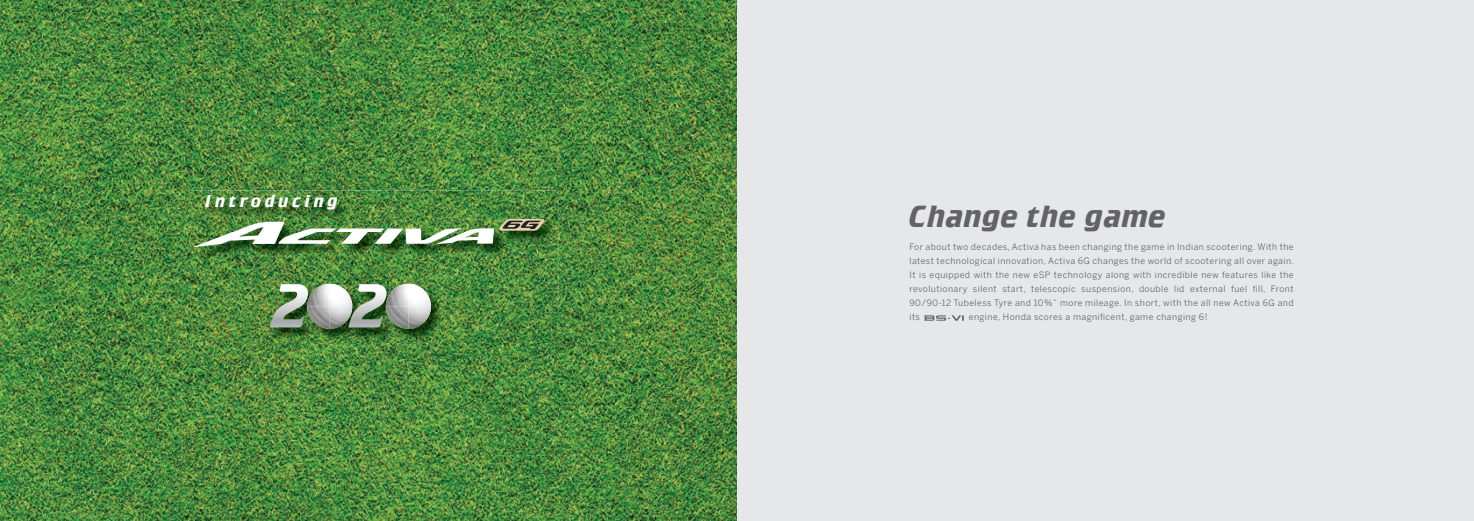
<style>
.page{position:relative;width:1474px;height:521px;background:#fff}
.page>*{position:absolute;margin:0;border:0;box-sizing:border-box;transform-origin:0 0}
.t1{font:700 30.97px "Cricket";color:#636366}
.t2{font:700 17.41px "Cricket";letter-spacing:.2em;color:#fff}
.t3{font:8.75px/14.2px "Benton Sans";letter-spacing:.05em;color:#636366;text-align:justify}
</style>
<div class="page">
<img style="left:0;top:0;width:614px;height:214px">
<img style="left:614px;top:0;width:123px;height:521px">
<img style="left:0;top:214px;width:214px;height:307px">
<img style="left:553px;top:214px;width:62px;height:307px">
<img style="left:214px;top:343px;width:339px;height:178px">
<div style="left:737px;top:0;width:736px;height:521px;background:#e6e7e9"></div>
<svg style="left:924px;top:315px;width:39px;height:6px"></svg>
<img style="left:191px;top:190px;width:367px;height:153px">
<img style="left:193px;top:219px;width:351px;height:28px">
<svg style="left:270px;top:284px;width:37px;height:43px;background:#8aa183"></svg>
<svg style="left:352px;top:284px;width:34px;height:43px"></svg>
<img style="left:386px;top:284px;width:45px;height:45px">
<img style="left:307px;top:284px;width:45px;height:45px">
<h2 class="t2" style="left:205px;top:192px;width:134px">Introducing</h2>
<h1 class="t1" style="left:909px;top:200px;width:258px">Change the game</h1>
<p class="t3" style="left:909px;top:239px;width:386px">For about two decades, Activa has been changing the game in Indian scootering. With the latest technological innovation, Activa 6G changes the world of scootering all over again.<br>It is equipped with the new eSP technology along with incredible new features like the revolutionary silent start, telescopic suspension, double lid external fuel fill, Front 90/90-12 Tubeless Tyre and 10%^ more mileage. In short, with the all new Activa 6G and its</p>
<p class="t3" style="left:968px;top:310px;width:240px">engine, Honda scores a magnificent, game changing 6!</p>
</div>
